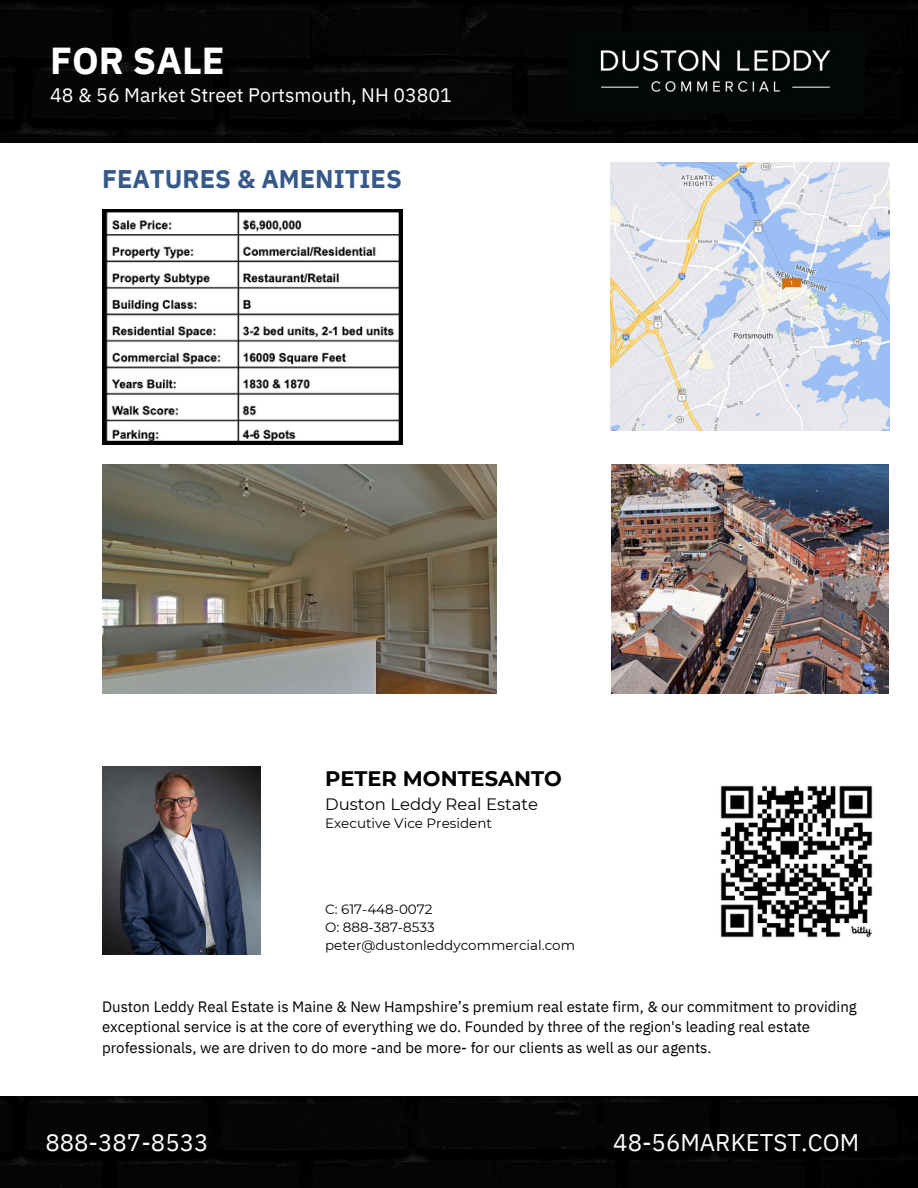
<style>
.page{position:relative;width:918px;height:1188px;background:#fff}
.page>*{position:absolute;margin:0;border:0;box-sizing:border-box;transform-origin:0 0}
.t1{font:700 37.5px "IBM Plex Sans";color:#fff}
.t2{font:700 25.5px "IBM Plex Sans";color:#365989}
.t3{font:24px "IBM Plex Sans";color:#fff}
.t4{font:700 21px "Montserrat";color:#000}
.t5{font:19.5px "IBM Plex Sans";color:#fff}
.t6{font:16.5px "Montserrat";color:#000}
.t7{font:15px/20.2px "IBM Plex Sans";color:#000}
.t8{font:13.5px "Montserrat";color:#000}
</style>
<div class="page">
<div style="left:0;top:0;width:918px;height:143px;background:#050505"></div>
<img style="left:569px;top:32px;width:295px;height:82px">
<div style="left:0;top:1096px;width:918px;height:92px;background:#050505"></div>
<img style="left:102px;top:464px;width:395px;height:230px">
<img style="left:610px;top:163px;width:279px;height:267px">
<img style="left:612px;top:464px;width:276px;height:230px">
<img style="left:102px;top:766px;width:159px;height:188px">
<img style="left:720px;top:785px;width:153px;height:153px">
<svg style="left:102px;top:209px;width:300px;height:235px"></svg>
<p class="t1" style="left:50px;top:35px;width:176px">FOR SALE</p>
<h1 class="t5" style="left:50px;top:82px;width:403px">48 &amp; 56 Market Street Portsmouth, NH 03801</h1>
<h2 class="t2" style="left:102px;top:162px;width:301px">FEATURES &amp; AMENITIES</h2>
<p class="t4" style="left:325px;top:765px;width:238px">PETER MONTESANTO</p>
<p class="t6" style="left:325px;top:794px;width:215px">Duston Leddy Real Estate</p>
<p class="t8" style="left:325px;top:815px;width:168px">Executive Vice President</p>
<p class="t8" style="left:325px;top:901px;width:109px">C: 617-448-0072</p>
<p class="t8" style="left:325px;top:919px;width:111px">O: 888-387-8533</p>
<p class="t8" style="left:325px;top:937px;width:251px">peter@dustonleddycommercial.com</p>
<p class="t7" style="left:102px;top:996px;width:756px">Duston Leddy Real Estate is Maine &amp; New Hampshire’s premium real estate firm, &amp; our commitment to providing exceptional service is at the core of everything we do. Founded by three of the region's leading real estate professionals, we are driven to do more -and be more- for our clients as well as our agents.</p>
<h5 class="t3" style="left:45px;top:1126px;width:165px">888-387-8533</h5>
<p class="t3" style="left:613px;top:1126px;width:247px">48-56MARKETST.COM</p>
</div>
